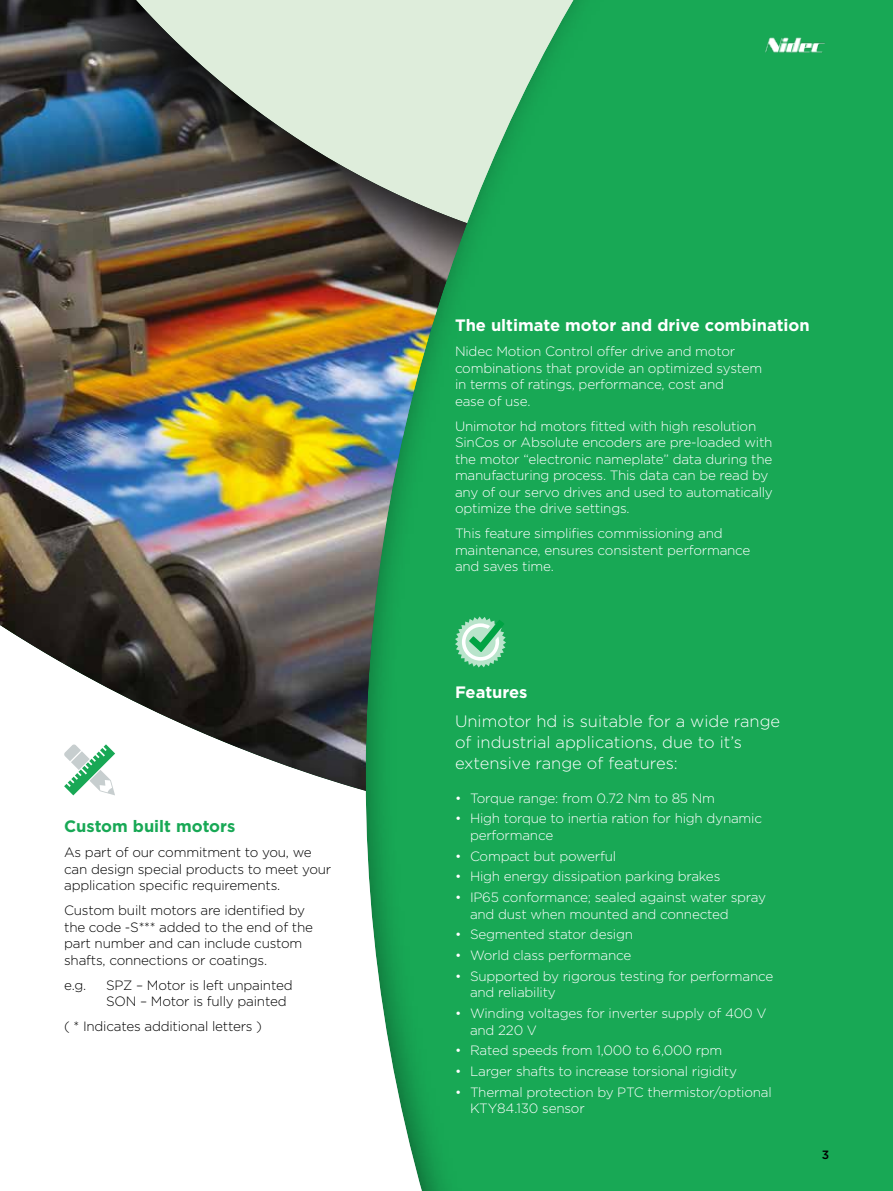
<style>
.page{position:relative;width:893px;height:1191px;background:#fff}
.page>*{position:absolute;margin:0;border:0;box-sizing:border-box;transform-origin:0 0}
.t1{font:300 16.5px/21px "Gotham";color:#fff}
.t2{font:700 16.5px "Gotham";color:#fff}
.t3{font:700 16.5px "Gotham";color:#18a855}
.t4{font:300 13.5px/16.5px "Gotham";letter-spacing:-.015em;color:#fff}
.t5{font:300 13.5px/16.5px "Gotham";letter-spacing:-.015em;color:#000}
.t6{font:500 12px "Gotham";color:#000}
</style>
<div class="page">
<div style="left:0;top:0;width:829px;height:844px;background:#000;opacity:.84"></div>
<div style="left:354px;top:0;width:539px;height:1191px;background:#000;opacity:.84"></div>
<svg style="left:455px;top:616px;width:51px;height:51px;background:#7dce9f"></svg>
<svg style="left:64px;top:744px;width:51px;height:51px"></svg>
<img style="left:608px;top:37px;width:221px;height:16px">
<p class="t3" style="left:64px;top:817px;width:173px">Custom built motors</p>
<p class="t5" style="left:64px;top:844px;width:269px">As part of our commitment to you, we can design special products to meet your application specific requirements.</p>
<p class="t5" style="left:64px;top:902px;width:250px">Custom built motors are identified by the code -S*** added to the end of the part number and can include custom shafts, connections or coatings.</p>
<p class="t5" style="left:64px;top:976px;width:24px">e.g.</p>
<p class="t5" style="left:106px;top:976px;width:188px">SPZ – Motor is left unpainted<br>SON – Motor is fully painted</p>
<p class="t5" style="left:64px;top:1018px;width:199px">( * Indicates additional letters )</p>
<p class="t2" style="left:455px;top:316px;width:356px">The ultimate motor and drive combination</p>
<p class="t4" style="left:455px;top:343px;width:309px">Nidec Motion Control offer drive and motor combinations that provide an optimized system in terms of ratings, performance, cost and<br>ease of use.</p>
<p class="t4" style="left:455px;top:417px;width:319px">Unimotor hd motors fitted with high resolution SinCos or Absolute encoders are pre-loaded with the motor “electronic nameplate” data during the manufacturing process. This data can be read by any of our servo drives and used to automatically optimize the drive settings.</p>
<p class="t4" style="left:455px;top:525px;width:297px">This feature simplifies commissioning and maintenance, ensures consistent performance and saves time.</p>
<p class="t2" style="left:455px;top:682px;width:74px">Features</p>
<p class="t1" style="left:455px;top:710px;width:327px">Unimotor hd is suitable for a wide range of industrial applications, due to it’s extensive range of features:</p>
<p class="t4" style="left:455px;top:789px;width:262px">• Torque range: from 0.72 Nm to 85 Nm</p>
<p class="t4" style="left:470px;top:810px;width:294px;text-indent:-15px">• High torque to inertia ration for high dynamic performance</p>
<p class="t4" style="left:455px;top:847px;width:163px">• Compact but powerful</p>
<p class="t4" style="left:455px;top:868px;width:267px">• High energy dissipation parking brakes</p>
<p class="t4" style="left:470px;top:888px;width:297px;text-indent:-15px">• IP65 conformance; sealed against water spray and dust when mounted and connected</p>
<p class="t4" style="left:455px;top:926px;width:180px">• Segmented stator design</p>
<p class="t4" style="left:455px;top:946px;width:178px">• World class performance</p>
<p class="t4" style="left:470px;top:967px;width:305px;text-indent:-15px">• Supported by rigorous testing for performance and reliability</p>
<p class="t4" style="left:470px;top:1004px;width:298px;text-indent:-15px">• Winding voltages for inverter supply of 400 V and 220 V</p>
<p class="t4" style="left:455px;top:1042px;width:269px">• Rated speeds from 1,000 to 6,000 rpm</p>
<p class="t4" style="left:455px;top:1062px;width:284px">• Larger shafts to increase torsional rigidity</p>
<p class="t4" style="left:470px;top:1083px;width:303px;text-indent:-15px">• Thermal protection by PTC thermistor/optional<br>KTY84.130 sensor</p>
<p class="t6" style="left:822px;top:1147px;width:9px">3</p>
</div>
